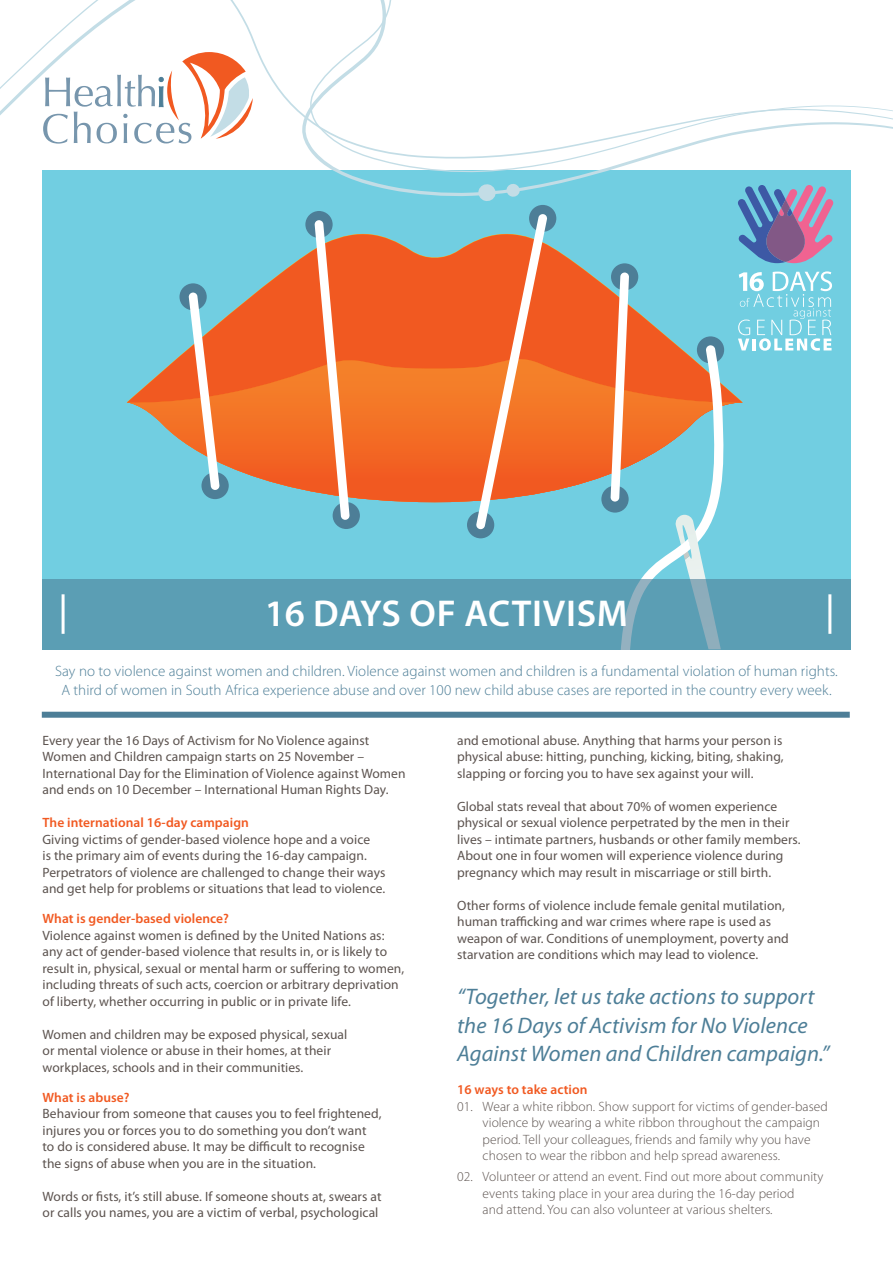
<style>
.page{position:relative;width:893px;height:1263px;background:#fff}
.page>*{position:absolute;margin:0;border:0;box-sizing:border-box;transform-origin:0 0}
.t1{font:600 37.5px "Myriad Pro";letter-spacing:.02em;color:#fff}
.t2{font:italic 22.5px/28.5px "Myriad Pro";letter-spacing:.005em;color:#4d7e97}
.t3{font:300 15px/19.5px "Myriad Pro";letter-spacing:.005em;color:#4d7e97;text-align:center}
.t4{font:13.5px/16.5px "Myriad Pro";letter-spacing:.005em;color:#5c534f}
.t5{font:300 13.5px/16.5px "Myriad Pro";letter-spacing:.005em;color:#5c534f}
.t6{font:600 13.5px "Myriad Pro";letter-spacing:.005em;color:#f15921}
</style>
<div class="page">
<div style="left:43px;top:170px;width:808px;height:479px;background:#71cee1"></div>
<div style="left:467px;top:511px;width:27px;height:27px;background:#4d7e97;border-radius:50%"></div>
<div style="left:601px;top:486px;width:28px;height:27px;background:#4d7e97;border-radius:50%"></div>
<div style="left:333px;top:502px;width:27px;height:27px;background:#4d7e97;border-radius:50%"></div>
<svg style="left:133px;top:404px;width:596px;height:98px"></svg>
<svg style="left:127px;top:391px;width:616px;height:13px;background:#ef772c"></svg>
<svg style="left:189px;top:391px;width:31px;height:99px"></svg>
<svg style="left:314px;top:391px;width:36px;height:129px;background:#e09a73"></svg>
<svg style="left:476px;top:391px;width:71px;height:138px"></svg>
<svg style="left:610px;top:391px;width:114px;height:188px"></svg>
<div style="left:43px;top:579px;width:808px;height:70px;background:#5b9eb4"></div>
<hr style="left:62px;top:594px;width:3px;height:40px;background:#fff">
<hr style="left:828px;top:594px;width:3px;height:40px;background:#fff">
<div style="left:42px;top:712px;width:808px;height:6px;background:#4d7e97"></div>
<svg style="left:0;top:0;width:893px;height:391px"></svg>
<svg style="left:43px;top:52px;width:210px;height:92px"></svg>
<svg style="left:738px;top:271px;width:94px;height:80px"></svg>
<svg style="left:737px;top:185px;width:97px;height:78px"></svg>
<h1 class="t1" style="left:265px;top:593px;width:365px">16 DAYS OF ACTIVISM</h1>
<p class="t3" style="left:55px;top:661px;width:784px">Say no to violence against women and children. Violence against women and children is a fundamental violation of human rights.<br>A third of women in South Africa experience abuse and over 100 new child abuse cases are reported in the country every week.</p>
<p class="t4" style="left:43px;top:732px;width:364px">Every year the 16 Days of Activism for No Violence against Women and Children campaign starts on 25 November – International Day for the Elimination of Violence against Women and ends on 10 December – International Human Rights Day.</p>
<p class="t6" style="left:43px;top:815px;width:208px">The international 16-day campaign</p>
<p class="t4" style="left:43px;top:831px;width:344px">Giving victims of gender-based violence hope and a voice<br>is the primary aim of events during the 16-day campaign.<br>Perpetrators of violence are challenged to change their ways and get help for problems or situations that lead to violence.</p>
<p class="t6" style="left:43px;top:911px;width:188px">What is gender-based violence?</p>
<p class="t4" style="left:43px;top:927px;width:363px">Violence against women is defined by the United Nations as: any act of gender-based violence that results in, or is likely to result in, physical, sexual or mental harm or suffering to women, including threats of such acts, coercion or arbitrary deprivation of liberty, whether occurring in public or in private life.</p>
<p class="t4" style="left:43px;top:1026px;width:306px">Women and children may be exposed physical, sexual or mental violence or abuse in their homes, at their workplaces, schools and in their communities.</p>
<p class="t6" style="left:43px;top:1090px;width:89px">What is abuse?</p>
<p class="t4" style="left:43px;top:1106px;width:340px">Behaviour from someone that causes you to feel frightened, injures you or forces you to do something you don’t want to do is considered abuse. It may be difficult to recognise the signs of abuse when you are in the situation.</p>
<p class="t4" style="left:43px;top:1188px;width:340px">Words or fists, it’s still abuse. If someone shouts at, swears at or calls you names, you are a victim of verbal, psychological</p>
<p class="t4" style="left:457px;top:732px;width:328px;text-align:justify">and emotional abuse. Anything that harms your person is physical abuse: hitting, punching, kicking, biting, shaking, slapping or forcing you to have sex against your will.</p>
<p class="t4" style="left:457px;top:798px;width:345px">Global stats reveal that about 70% of women experience physical or sexual violence perpetrated by the men in their lives – intimate partners, husbands or other family members.<br>About one in four women will experience violence during pregnancy which may result in miscarriage or still birth.</p>
<p class="t4" style="left:457px;top:897px;width:333px">Other forms of violence include female genital mutilation, human trafficking and war crimes where rape is used as weapon of war. Conditions of unemployment, poverty and starvation are conditions which may lead to violence.</p>
<h2 class="t2" style="left:457px;top:983px;width:374px">“Together, let us take actions to support the 16 Days of Activism for No Violence<br>Against Women and Children campaign.”</h2>
<p class="t6" style="left:457px;top:1082px;width:132px">16 ways to take action</p>
<p class="t5" style="left:483px;top:1098px;width:347px;text-indent:-26px">01. Wear a white ribbon. Show support for victims of gender-based violence by wearing a white ribbon throughout the campaign period. Tell your colleagues, friends and family why you have chosen to wear the ribbon and help spread awareness.</p>
<p class="t5" style="left:483px;top:1168px;width:342px;text-indent:-26px">02. Volunteer or attend an event. Find out more about community events taking place in your area during the 16-day period<br>and attend. You can also volunteer at various shelters.</p>
</div>
